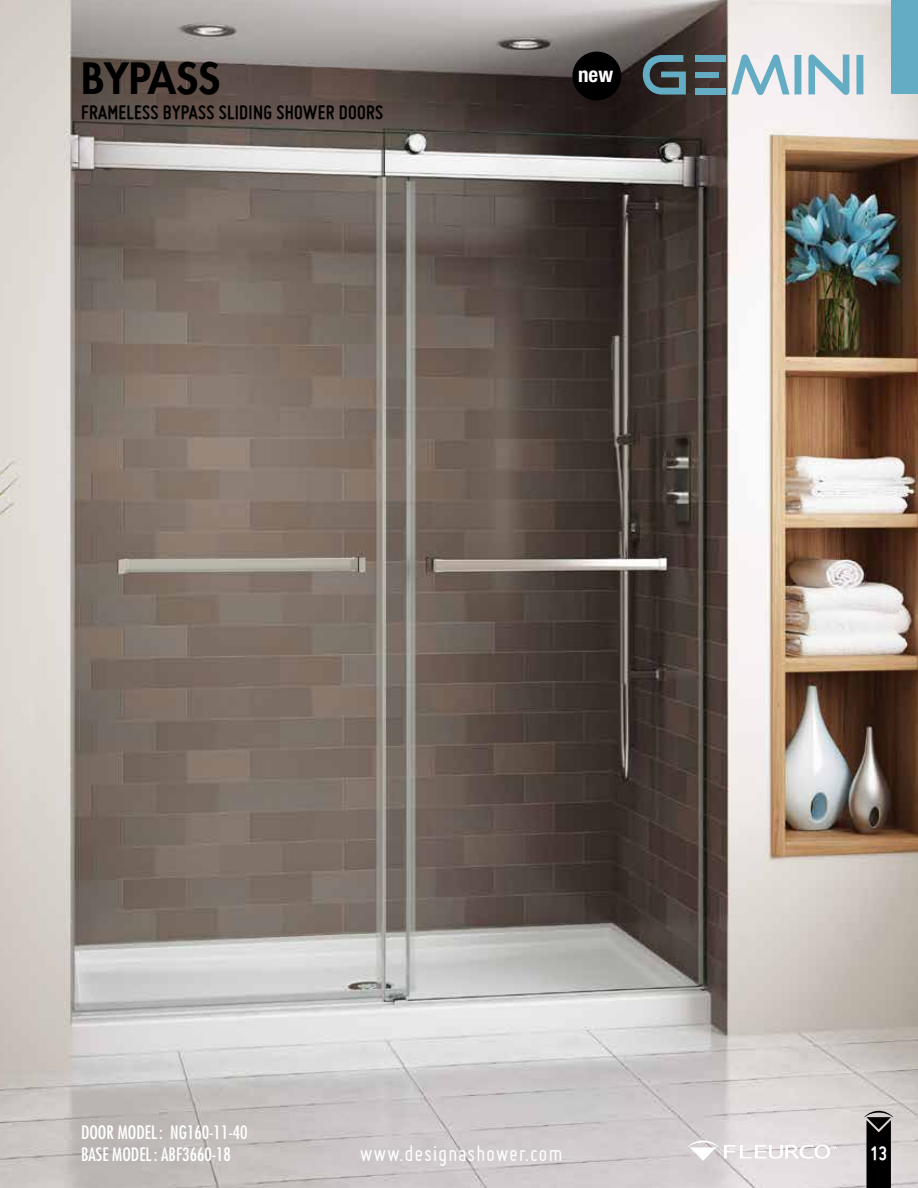
<style>
.page{position:relative;width:918px;height:1188px;background:#fff}
.page>*{position:absolute;margin:0;border:0;box-sizing:border-box;transform-origin:0 0}
.t1{font:800 42px "Futura Std";color:#000}
.t2{font:24px "Miso";letter-spacing:.03em;color:#fff}
.t3{font:700 21px "Miso";letter-spacing:.015em;color:#000}
.t4{font:700 condensed 21px "Helvetica Neue LT Std";color:#fff}
.t5{font:700 21px "Miso";color:#fff}
.t6{font:condensed 18px/21.6px "Futura Std";color:#fff}
</style>
<div class="page">
<img style="left:0;top:0;width:918px;height:1188px">
<div style="left:572px;top:52px;width:49px;height:48px;background:#000;border-radius:50%"></div>
<div style="left:891px;top:0;width:27px;height:94px;background:#64acc4"></div>
<svg style="left:687px;top:1140px;width:149px;height:21px"></svg>
<svg style="left:864px;top:1111px;width:29px;height:77px"></svg>
<svg style="left:643px;top:55px;width:43px;height:40px"></svg>
<svg style="left:731px;top:54px;width:59px;height:41px"></svg>
<div style="left:794px;top:55px;width:7px;height:39px;background:#64acc4"></div>
<svg style="left:808px;top:54px;width:41px;height:41px"></svg>
<div style="left:856px;top:55px;width:7px;height:39px;background:#64acc4"></div>
<div style="left:695px;top:55px;width:30px;height:7px;background:#64acc4"></div>
<div style="left:695px;top:88px;width:30px;height:6px;background:#64acc4"></div>
<div style="left:695px;top:73px;width:23px;height:5px;background:#64acc4"></div>
<h1 class="t1" style="left:81px;top:52px;width:141px">BYPASS</h1>
<p class="t3" style="left:81px;top:101px;width:304px">FRAMELESS BYPASS SLIDING SHOWER DOORS</p>
<p class="t4" style="left:578px;top:62px;width:37px">new</p>
<p class="t6" style="left:81px;top:1122px;width:168px">DOOR MODEL: NG160-11-40<br>BASE MODEL: ABF3660-18</p>
<h2 class="t2" style="left:360px;top:1140px;width:204px">www.designashower.com</h2>
<p class="t5" style="left:870px;top:1141px;width:19px">13</p>
</div>
